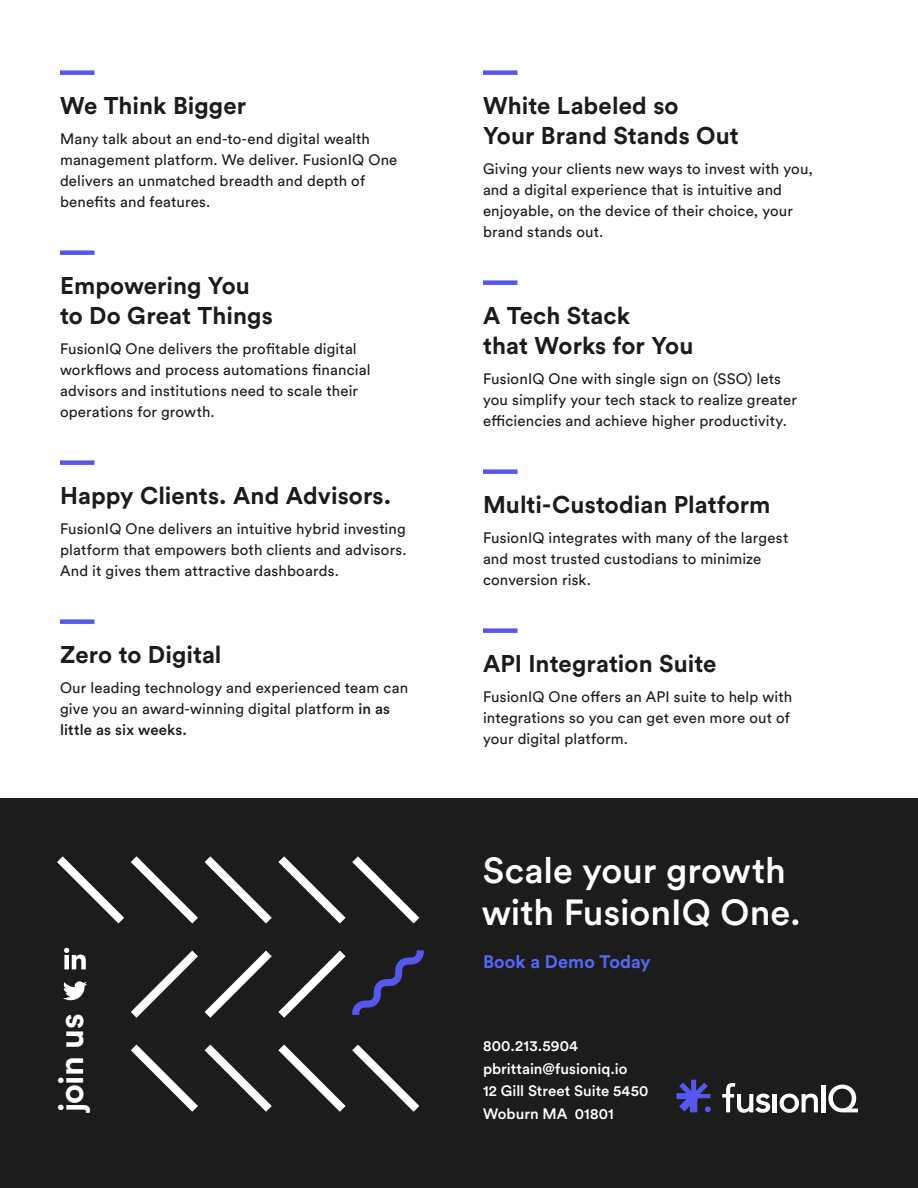
<style>
.page{position:relative;width:918px;height:1188px;background:#fff}
.page>*{position:absolute;margin:0;border:0;box-sizing:border-box;transform-origin:0 0}
.t1{font:500 36px/42px "Circular Std";color:#fff}
.t2{font:700 33.9px "Circular Std";color:#fff}
.t3{font:700 24px/30px "Circular Std";color:#1c1c1c}
.t4{font:700 18px "Circular Std";letter-spacing:.005em;color:#5666f6}
.t5{font:15px/21px "Circular Std";letter-spacing:.01em;color:#1c1c1c}
.t6{font:500 15px/22.5px "Circular Std";letter-spacing:.005em;color:#fff}
.s1{font-weight:500}
</style>
<div class="page">
<div style="left:0;top:798px;width:918px;height:390px;background:#1c1c1c"></div>
<svg style="left:722px;top:1083px;width:48px;height:30px"></svg>
<hr style="left:773px;top:1094px;width:4px;height:18px;background:#fff">
<svg style="left:780px;top:1094px;width:38px;height:19px"></svg>
<hr style="left:821px;top:1085px;width:4px;height:27px;background:#fff">
<svg style="left:828px;top:1085px;width:30px;height:27px"></svg>
<svg style="left:677px;top:1080px;width:34px;height:32px"></svg>
<div style="left:60px;top:70px;width:34px;height:5px;background:#5757f0"></div>
<div style="left:60px;top:250px;width:34px;height:5px;background:#5757f0"></div>
<div style="left:60px;top:460px;width:34px;height:5px;background:#5757f0"></div>
<div style="left:60px;top:619px;width:34px;height:5px;background:#5757f0"></div>
<div style="left:483px;top:70px;width:35px;height:5px;background:#5757f0"></div>
<div style="left:483px;top:280px;width:35px;height:5px;background:#5757f0"></div>
<div style="left:483px;top:469px;width:35px;height:5px;background:#5757f0"></div>
<div style="left:483px;top:628px;width:35px;height:5px;background:#5757f0"></div>
<svg style="left:63px;top:981px;width:24px;height:19px"></svg>
<svg style="left:64px;top:948px;width:22px;height:21px"></svg>
<svg style="left:278px;top:1045px;width:68px;height:67px"></svg>
<svg style="left:352px;top:1045px;width:67px;height:67px"></svg>
<svg style="left:205px;top:1045px;width:67px;height:67px"></svg>
<svg style="left:131px;top:1045px;width:67px;height:67px"></svg>
<svg style="left:57px;top:856px;width:67px;height:67px"></svg>
<svg style="left:278px;top:856px;width:68px;height:67px"></svg>
<svg style="left:352px;top:856px;width:67px;height:67px"></svg>
<svg style="left:205px;top:856px;width:67px;height:67px"></svg>
<svg style="left:131px;top:856px;width:67px;height:67px"></svg>
<svg style="left:205px;top:951px;width:67px;height:67px"></svg>
<svg style="left:278px;top:951px;width:68px;height:67px"></svg>
<svg style="left:131px;top:951px;width:67px;height:67px"></svg>
<svg style="left:352px;top:950px;width:72px;height:65px"></svg>
<h3 class="t3" style="left:60px;top:90px;width:188px">We Think Bigger</h3>
<p class="t5" style="left:60px;top:128px;width:339px">Many talk about an end-to-end digital wealth management platform. We deliver. FusionIQ One delivers an unmatched breadth and depth of benefits and features.</p>
<h3 class="t3" style="left:60px;top:270px;width:214px">Empowering You to Do Great Things</h3>
<p class="t5" style="left:60px;top:338px;width:312px">FusionIQ One delivers the profitable digital workflows and process automations financial advisors and institutions need to scale their operations for growth.</p>
<h3 class="t3" style="left:60px;top:480px;width:333px">Happy Clients. And Advisors.</h3>
<p class="t5" style="left:60px;top:518px;width:348px;text-align:justify">FusionIQ One delivers an intuitive hybrid investing platform that empowers both clients and advisors.<br>And it gives them attractive dashboards.</p>
<h3 class="t3" style="left:60px;top:639px;width:163px">Zero to Digital</h3>
<p class="t5" style="left:60px;top:677px;width:350px">Our leading technology and experienced team can give you an award-winning digital platform <span class="s1">in as little as six weeks.</span></p>
<h2 class="t2" style="left:49px;top:1112px;width:100px;rotate:-90deg">join us</h2>
<h3 class="t3" style="left:483px;top:90px;width:257px">White Labeled so<br>Your Brand Stands Out</h3>
<p class="t5" style="left:483px;top:158px;width:331px">Giving your clients new ways to invest with you, and a digital experience that is intuitive and enjoyable, on the device of their choice, your brand stands out.</p>
<h3 class="t3" style="left:483px;top:300px;width:212px">A Tech Stack<br>that Works for You</h3>
<p class="t5" style="left:483px;top:368px;width:315px">FusionIQ One with single sign on (SSO) lets you simplify your tech stack to realize greater efficiencies and achieve higher productivity.</p>
<h3 class="t3" style="left:483px;top:489px;width:289px">Multi-Custodian Platform</h3>
<p class="t5" style="left:483px;top:527px;width:307px">FusionIQ integrates with many of the largest and most trusted custodians to minimize conversion risk.</p>
<h3 class="t3" style="left:483px;top:648px;width:235px">API Integration Suite</h3>
<p class="t5" style="left:483px;top:686px;width:311px">FusionIQ One offers an API suite to help with integrations so you can get even more out of your digital platform.</p>
<h1 class="t1" style="left:482px;top:849px;width:320px">Scale your growth with FusionIQ One.</h1>
<p class="t4" style="left:483px;top:950px;width:169px">Book a Demo Today</p>
<p class="t6" style="left:483px;top:1035px;width:167px">800.213.5904 pbrittain@fusioniq.io<br>12 Gill Street Suite 5450<br>Woburn MA 01801</p>
</div>
